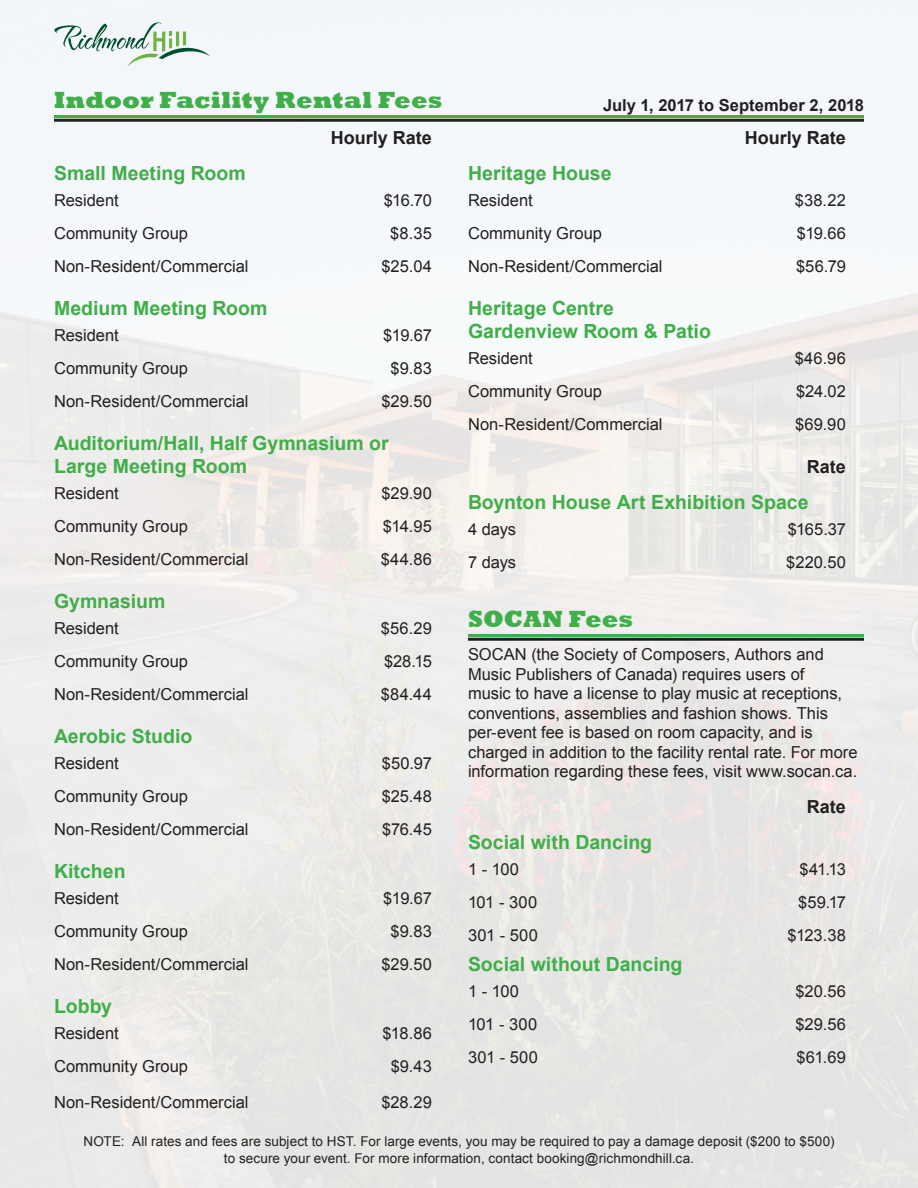
<style>
.page{position:relative;width:918px;height:1188px;background:#fff}
.page>*{position:absolute;margin:0;border:0;box-sizing:border-box;transform-origin:0 0}
.Heading{font:800 24px "Rockwell";letter-spacing:.01em;color:#40ae49}
.Subhead{font:700 19.5px/22.5px "Arial";color:#40ae49}
.Rates{font:700 18px "Arial";color:#231f20}
.Body{font:16.5px/19.5px "Arial";color:#231f20}
.Subhead-2{font:16.5px "Arial";color:#231f20}
.Date{font:700 16.5px "Arial";letter-spacing:.005em;color:#231f20}
.t1{font:13.5px/16.5px "Arial";letter-spacing:.005em;color:#231f20;text-align:center}
</style>
<div class="page">
<hr style="left:54px;top:119px;width:810px;height:3px;background:#231f20">
<hr style="left:54px;top:115px;width:810px;height:3px;background:#40ae49">
<hr style="left:468px;top:638px;width:396px;height:3px;background:#231f20">
<hr style="left:468px;top:634px;width:396px;height:3px;background:#40ae49">
<svg style="left:54px;top:22px;width:156px;height:45px"></svg>
<p class="Heading" style="left:54px;top:86px;width:390px">Indoor Facility Rental Fees</p>
<p class="Rates" style="left:331px;top:126px;width:103px">Hourly Rate</p>
<h1 class="Subhead" style="left:54px;top:163px;width:193px">Small Meeting Room</h1>
<p class="Body" style="left:54px;top:191px;width:66px">Resident</p>
<p class="Body" style="left:384px;top:191px;width:50px">$16.70</p>
<p class="Body" style="left:54px;top:224px;width:136px">Community Group</p>
<p class="Body" style="left:390px;top:224px;width:43px">$8.35</p>
<p class="Body" style="left:54px;top:257px;width:196px">Non-Resident/Commercial</p>
<p class="Body" style="left:382px;top:257px;width:52px">$25.04</p>
<h1 class="Subhead" style="left:54px;top:298px;width:215px">Medium Meeting Room</h1>
<p class="Body" style="left:54px;top:326px;width:66px">Resident</p>
<p class="Body" style="left:383px;top:326px;width:50px">$19.67</p>
<p class="Body" style="left:54px;top:359px;width:136px">Community Group</p>
<p class="Body" style="left:391px;top:359px;width:43px">$9.83</p>
<p class="Body" style="left:54px;top:392px;width:196px">Non-Resident/Commercial</p>
<p class="Body" style="left:382px;top:392px;width:52px">$29.50</p>
<h1 class="Subhead" style="left:54px;top:433px;width:336px">Auditorium/Hall, Half Gymnasium or<br>Large Meeting Room</h1>
<p class="Body" style="left:54px;top:484px;width:66px">Resident</p>
<p class="Body" style="left:381px;top:484px;width:52px">$29.90</p>
<p class="Body" style="left:54px;top:517px;width:136px">Community Group</p>
<p class="Body" style="left:383px;top:517px;width:51px">$14.95</p>
<p class="Body" style="left:54px;top:550px;width:196px">Non-Resident/Commercial</p>
<p class="Body" style="left:381px;top:550px;width:53px">$44.86</p>
<h1 class="Subhead" style="left:54px;top:590px;width:113px">Gymnasium</h1>
<p class="Body" style="left:54px;top:619px;width:66px">Resident</p>
<p class="Body" style="left:381px;top:619px;width:53px">$56.29</p>
<p class="Body" style="left:54px;top:652px;width:136px">Community Group</p>
<p class="Body" style="left:384px;top:652px;width:49px">$28.15</p>
<p class="Body" style="left:54px;top:685px;width:196px">Non-Resident/Commercial</p>
<p class="Body" style="left:381px;top:685px;width:53px">$84.44</p>
<h1 class="Subhead" style="left:54px;top:725px;width:140px">Aerobic Studio</h1>
<p class="Body" style="left:54px;top:754px;width:66px">Resident</p>
<p class="Body" style="left:382px;top:754px;width:52px">$50.97</p>
<p class="Body" style="left:54px;top:787px;width:136px">Community Group</p>
<p class="Body" style="left:382px;top:787px;width:52px">$25.48</p>
<h1 class="Subhead-2" style="left:54px;top:818px;width:196px">Non-Resident/Commercial</h1>
<h1 class="Subhead-2" style="left:382px;top:818px;width:52px">$76.45</h1>
<h1 class="Subhead" style="left:54px;top:860px;width:73px">Kitchen</h1>
<p class="Body" style="left:54px;top:889px;width:66px">Resident</p>
<p class="Body" style="left:383px;top:889px;width:50px">$19.67</p>
<p class="Body" style="left:54px;top:922px;width:136px">Community Group</p>
<p class="Body" style="left:391px;top:922px;width:43px">$9.83</p>
<p class="Body" style="left:54px;top:955px;width:196px">Non-Resident/Commercial</p>
<p class="Body" style="left:382px;top:955px;width:52px">$29.50</p>
<h1 class="Subhead" style="left:54px;top:995px;width:60px">Lobby</h1>
<p class="Body" style="left:54px;top:1024px;width:66px">Resident</p>
<p class="Body" style="left:382px;top:1024px;width:51px">$18.86</p>
<p class="Body" style="left:54px;top:1057px;width:136px">Community Group</p>
<p class="Body" style="left:391px;top:1057px;width:43px">$9.43</p>
<p class="Body" style="left:54px;top:1093px;width:196px">Non-Resident/Commercial</p>
<p class="Body" style="left:381px;top:1093px;width:52px">$28.29</p>
<p class="Date" style="left:603px;top:94px;width:262px">July 1, 2017 to September 2, 2018</p>
<p class="Rates" style="left:745px;top:126px;width:103px">Hourly Rate</p>
<h1 class="Subhead" style="left:468px;top:163px;width:145px">Heritage House</h1>
<p class="Body" style="left:468px;top:191px;width:66px">Resident</p>
<p class="Body" style="left:795px;top:191px;width:53px">$38.22</p>
<p class="Body" style="left:468px;top:224px;width:136px">Community Group</p>
<p class="Body" style="left:797px;top:224px;width:51px">$19.66</p>
<p class="Body" style="left:468px;top:257px;width:196px">Non-Resident/Commercial</p>
<p class="Body" style="left:796px;top:257px;width:51px">$56.79</p>
<h1 class="Subhead" style="left:468px;top:298px;width:244px">Heritage Centre<br>Gardenview Room &amp; Patio</h1>
<p class="Body" style="left:468px;top:349px;width:66px">Resident</p>
<p class="Body" style="left:795px;top:349px;width:53px">$46.96</p>
<p class="Body" style="left:468px;top:382px;width:136px">Community Group</p>
<p class="Body" style="left:796px;top:382px;width:51px">$24.02</p>
<p class="Body" style="left:468px;top:415px;width:196px">Non-Resident/Commercial</p>
<p class="Body" style="left:795px;top:415px;width:52px">$69.90</p>
<p class="Rates" style="left:807px;top:454px;width:41px">Rate</p>
<h1 class="Subhead" style="left:468px;top:491px;width:342px">Boynton House Art Exhibition Space</h1>
<p class="Body" style="left:468px;top:520px;width:50px">4 days</p>
<p class="Body" style="left:788px;top:520px;width:60px">$165.37</p>
<p class="Body" style="left:468px;top:553px;width:50px">7 days</p>
<p class="Body" style="left:786px;top:553px;width:61px">$220.50</p>
<p class="Heading" style="left:468px;top:605px;width:167px">SOCAN Fees</p>
<p class="Body" style="left:468px;top:645px;width:391px">SOCAN (the Society of Composers, Authors and Music Publishers of Canada) requires users of<br>music to have a license to play music at receptions, conventions, assemblies and fashion shows. This per-event fee is based on room capacity, and is charged in addition to the facility rental rate. For more information regarding these fees, visit www.socan.ca.</p>
<p class="Rates" style="left:807px;top:795px;width:41px">Rate</p>
<h1 class="Subhead" style="left:468px;top:832px;width:186px">Social with Dancing</h1>
<p class="Body" style="left:468px;top:860px;width:53px">1 - 100</p>
<p class="Body" style="left:800px;top:860px;width:48px">$41.13</p>
<p class="Body" style="left:468px;top:893px;width:71px">101 - 300</p>
<p class="Body" style="left:798px;top:893px;width:49px">$59.17</p>
<p class="Body" style="left:468px;top:926px;width:71px">301 - 500</p>
<p class="Body" style="left:788px;top:926px;width:60px">$123.38</p>
<h1 class="Subhead" style="left:468px;top:953px;width:216px">Social without Dancing</h1>
<p class="Body" style="left:468px;top:982px;width:53px">1 - 100</p>
<p class="Body" style="left:796px;top:982px;width:52px">$20.56</p>
<p class="Body" style="left:468px;top:1015px;width:71px">101 - 300</p>
<p class="Body" style="left:796px;top:1015px;width:52px">$29.56</p>
<p class="Body" style="left:468px;top:1048px;width:71px">301 - 500</p>
<p class="Body" style="left:797px;top:1048px;width:51px">$61.69</p>
<p class="t1" style="left:83px;top:1133px;width:753px">NOTE: All rates and fees are subject to HST. For large events, you may be required to pay a damage deposit ($200 to $500) to secure your event. For more information, contact booking@richmondhill.ca.</p>
</div>
